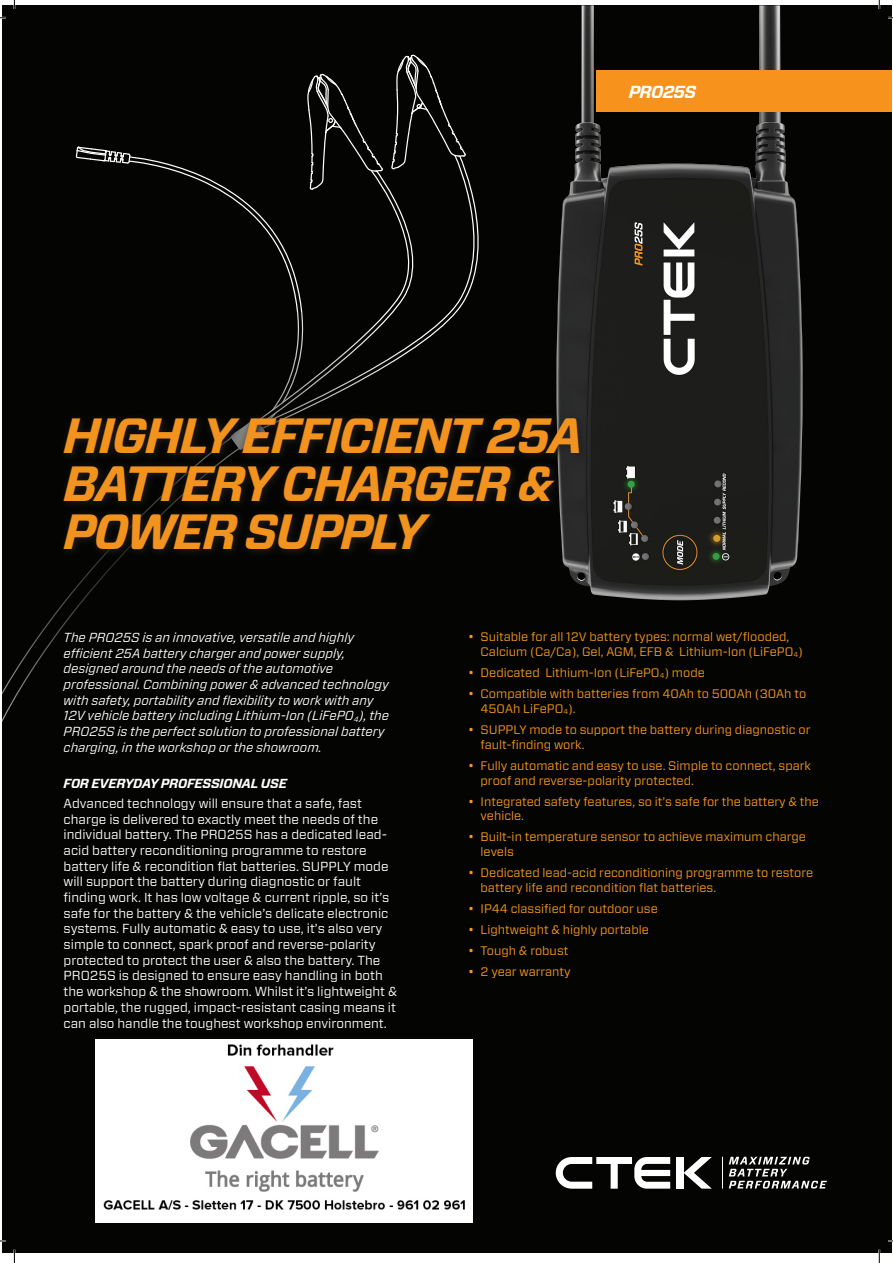
<style>
.page{position:relative;width:893px;height:1263px;background:#fff}
.page>*{position:absolute;margin:0;border:0;box-sizing:border-box;transform-origin:0 0}
.t1{font:italic 700 49.35px/48px "Forza";letter-spacing:-.04em;color:#f3931f}
.t2{font:italic 700 17.4px "Forza";letter-spacing:-.04em;color:#fff}
.t3{font:13.05px/15.8px "Forza";color:#fff}
.t4{font:italic 13.05px/15.8px "Forza";color:#fff}
.t5{font:12.3px/14.9px "Forza";color:#f7971d}
.s1{font-weight:700;font-style:italic}
</style>
<div class="page">
<div style="left:2px;top:5px;width:890px;height:1248px;background:#040503"></div>
<svg style="left:467px;top:174px;width:12px;height:123px"></svg>
<svg style="left:75px;top:54px;width:392px;height:258px"></svg>
<div style="left:677px;top:1157px;width:7px;height:32px;background:#fff"></div>
<svg style="left:684px;top:1157px;width:28px;height:32px"></svg>
<svg style="left:556px;top:1157px;width:114px;height:32px"></svg>
<svg style="left:729px;top:1157px;width:98px;height:31px"></svg>
<hr style="left:722px;top:1157px;width:1px;height:31px;background:#fff">
<img style="left:556px;top:5px;width:247px;height:595px">
<div style="left:596px;top:70px;width:296px;height:42px;background:#f7931d"></div>
<svg style="left:66px;top:412px;width:522px;height:146px;fill:#0f0e0d"></svg>
<svg style="left:0;top:17px;width:6px;height:2px"></svg>
<svg style="left:0;top:1240px;width:6px;height:2px"></svg>
<svg style="left:14px;top:1250px;width:1px;height:13px"></svg>
<svg style="left:878px;top:0;width:2px;height:9px"></svg>
<svg style="left:878px;top:1250px;width:2px;height:13px"></svg>
<img style="left:96px;top:1040px;width:376px;height:182px">
<p class="t2" style="left:629px;top:80px;width:69px">PRO25S</p>
<p class="t1" style="left:64px;top:412px;width:521px">HIGHLY EFFICIENT 25A<br>BATTERY CHARGER &amp;<br>POWER SUPPLY</p>
<p class="t4" style="left:64px;top:629px;width:327px">The PRO25S is an innovative, versatile and highly efficient 25A battery charger and power supply, designed around the needs of the automotive professional. Combining power &amp; advanced technology with safety, portability and flexibility to work with any 12V vehicle battery including Lithium-Ion (LiFePO<sub>4</sub>), the PRO25S is the perfect solution to professional battery charging, in the workshop or the showroom.</p>
<p class="t3" style="left:64px;top:773px;width:300px;line-height:19.8px"><span class="s1">FOR EVERYDAY PROFESSIONAL USE<br></span>Advanced technology will ensure that a safe, fast</p>
<p class="t3" style="left:64px;top:811px;width:335px">charge is delivered to exactly meet the needs of the individual battery. The PRO25S has a dedicated lead&shy;acid battery reconditioning programme to restore battery life &amp; recondition flat batteries. SUPPLY mode will support the battery during diagnostic or fault finding work. It has low voltage &amp; current ripple, so it’s safe for the battery &amp; the vehicle’s delicate electronic systems. Fully automatic &amp; easy to use, it’s also very simple to connect, spark proof and reverse-polarity protected to protect the user &amp; also the battery. The PRO25S is designed to ensure easy handling in both the workshop &amp; the showroom. Whilst it’s lightweight &amp; portable, the rugged, impact-resistant casing means it can also handle the toughest workshop environment.</p>
<p class="t5" style="left:481px;top:629px;width:324px;text-indent:-12px">• Suitable for all 12V battery types: normal wet/flooded,<br>Calcium (Ca/Ca), Gel, AGM, EFB &amp; Lithium-Ion (LiFePO<sub>4</sub>)</p>
<p class="t5" style="left:468px;top:665px;width:238px">• Dedicated Lithium-Ion (LiFePO<sub>4</sub>) mode</p>
<p class="t5" style="left:481px;top:686px;width:327px;text-indent:-12px">• Compatible with batteries from 40Ah to 500Ah (30Ah to<br>450Ah LiFePO<sub>4</sub>).</p>
<p class="t5" style="left:481px;top:722px;width:331px;text-indent:-12px">• SUPPLY mode to support the battery during diagnostic or fault-finding work.</p>
<p class="t5" style="left:481px;top:758px;width:332px;text-indent:-12px">• Fully automatic and easy to use. Simple to connect, spark proof and reverse-polarity protected.</p>
<p class="t5" style="left:481px;top:794px;width:340px;text-indent:-12px">• Integrated safety features, so it’s safe for the battery &amp; the vehicle.</p>
<p class="t5" style="left:481px;top:829px;width:327px;text-indent:-12px">• Built-in temperature sensor to achieve maximum charge levels</p>
<p class="t5" style="left:481px;top:865px;width:334px;text-indent:-12px">• Dedicated lead-acid reconditioning programme to restore battery life and recondition flat batteries.</p>
<p class="t5" style="left:468px;top:901px;width:191px">• IP44 classified for outdoor use</p>
<p class="t5" style="left:468px;top:922px;width:182px">• Lightweight &amp; highly portable</p>
<p class="t5" style="left:468px;top:943px;width:102px">• Tough &amp; robust</p>
<p class="t5" style="left:468px;top:964px;width:104px">• 2 year warranty</p>
</div>
